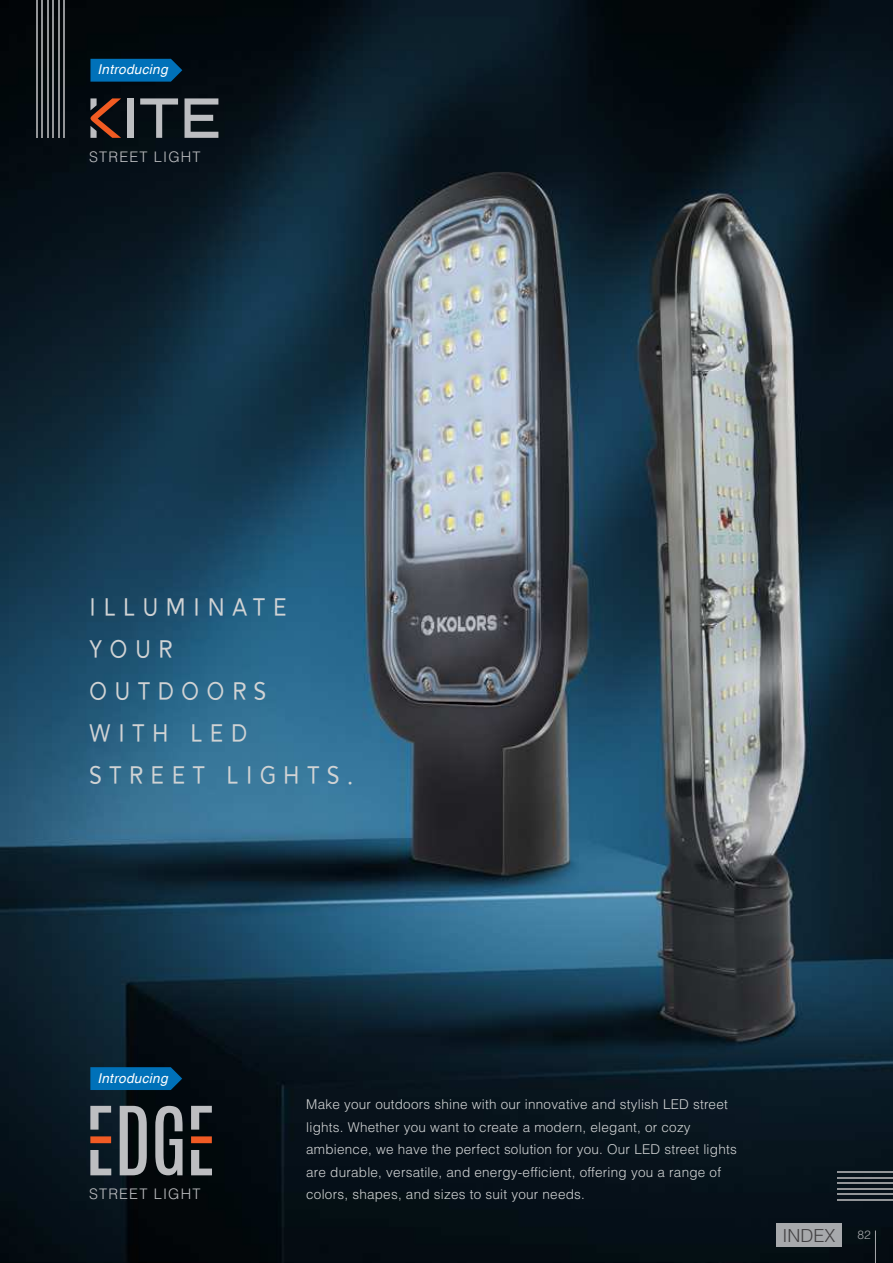
<style>
.page{position:relative;width:893px;height:1263px;background:#fff}
.page>*{position:absolute;margin:0;border:0;box-sizing:border-box;transform-origin:0 0}
.t1{font:30px/42px "Alesand";letter-spacing:.24em;color:#d1d3d4}
.t2{font:300 18px "Helvetica";color:#414042}
.t3{font:300 14.55px "Helvetica";letter-spacing:.08em;color:#bdbec1}
.t4{font:300 13.5px/22.5px "Helvetica";letter-spacing:.015em;color:#d1d3d4}
.t5{font:italic 13.5px "Helvetica LT";letter-spacing:.025em;color:#fff}
.s1{font-size:12px;color:#a7a9ac}
</style>
<div class="page">
<img style="left:0;top:0;width:893px;height:1263px">
<hr style="left:838px;top:1199px;width:55px;height:1px;background:#939598">
<hr style="left:838px;top:1193px;width:55px;height:1px;background:#939598">
<hr style="left:838px;top:1188px;width:55px;height:1px;background:#939598">
<hr style="left:838px;top:1182px;width:55px;height:2px;background:#939598">
<hr style="left:838px;top:1177px;width:55px;height:1px;background:#939598">
<hr style="left:838px;top:1172px;width:55px;height:1px;background:#939598">
<svg style="left:120px;top:1106px;width:27px;height:69px;background:#787b7e"></svg>
<svg style="left:155px;top:1106px;width:28px;height:69px;background:#6e7275"></svg>
<svg style="left:90px;top:1150px;width:21px;height:25px"></svg>
<svg style="left:90px;top:1106px;width:21px;height:23px"></svg>
<div style="left:90px;top:1136px;width:21px;height:7px;background:#f15b24"></div>
<svg style="left:191px;top:1150px;width:21px;height:25px"></svg>
<svg style="left:191px;top:1106px;width:21px;height:23px"></svg>
<div style="left:191px;top:1136px;width:21px;height:7px;background:#f15b24"></div>
<svg style="left:90px;top:1067px;width:92px;height:23px;background:#0069ad"></svg>
<div style="left:128px;top:98px;width:6px;height:40px;background:#bdbec1"></div>
<svg style="left:140px;top:98px;width:38px;height:40px;background:#383f43"></svg>
<svg style="left:185px;top:98px;width:33px;height:40px"></svg>
<svg style="left:90px;top:98px;width:31px;height:40px"></svg>
<hr style="left:64px;top:0;width:1px;height:137px;background:#939598">
<hr style="left:58px;top:0;width:1px;height:137px;background:#939598">
<hr style="left:53px;top:0;width:1px;height:137px;background:#939598">
<hr style="left:47px;top:0;width:1px;height:137px;background:#939598">
<hr style="left:42px;top:0;width:1px;height:137px;background:#939598">
<hr style="left:36px;top:0;width:2px;height:137px;background:#939598">
<svg style="left:90px;top:59px;width:92px;height:23px;background:#0068ab"></svg>
<hr style="left:875px;top:1230px;width:1px;height:33px;background:#a7a9ac">
<div style="left:776px;top:1223px;width:66px;height:23px;background:#a7a9ac"></div>
<p class="t5" style="left:97px;top:64px;width:72px">Introducing</p>
<p class="t3" style="left:89px;top:151px;width:113px">STREET LIGHT</p>
<h1 class="t1" style="left:89px;top:588px;width:266px">ILLUMINATE<br>YOUR<br>OUTDOORS<br>WITH LED<br>STREET LIGHTS.</h1>
<p class="t5" style="left:97px;top:1073px;width:72px">Introducing</p>
<p class="t4" style="left:306px;top:1094px;width:432px">Make your outdoors shine with our innovative and stylish LED street lights. Whether you want to create a modern, elegant, or cozy ambience, we have the perfect solution for you. Our LED street lights are durable, versatile, and energy-efficient, offering you a range of</p>
<p class="t3" style="left:89px;top:1189px;width:113px">STREET LIGHT</p>
<p class="t4" style="left:306px;top:1184px;width:280px">colors, shapes, and sizes to suit your needs.</p>
<h2 class="t2" style="left:782px;top:1228px;width:90px">INDEX <span class="s1">82</span></h2>
</div>
